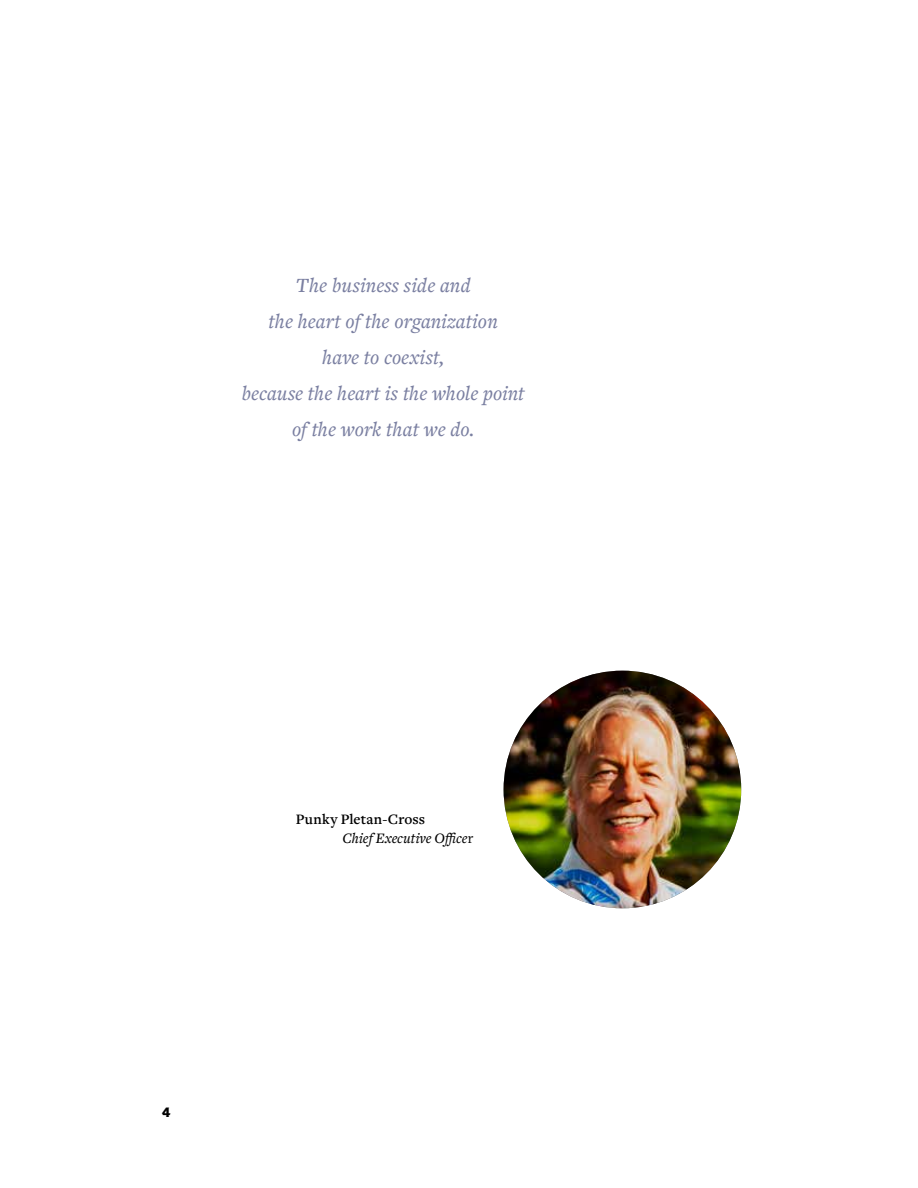
<style>
.page{position:relative;width:918px;height:1188px;background:#fff}
.page>*{position:absolute;margin:0;border:0;box-sizing:border-box;transform-origin:0 0}
.t1{font:italic 500 21px/36px "Freight Text Pro";color:#7a7fa1;text-align:center}
.t2{font:italic 500 15px/19.5px "Freight Text Pro";color:#000}
.t3{font:700 13.5px "Brothers";color:#000}
.s1{font-weight:600;font-style:normal}
.s2{font-weight:400;font-style:normal}
</style>
<div class="page">
<img style="left:504px;top:671px;width:237px;height:237px;border-radius:119px">
<p class="t1" style="left:242px;top:267px;width:284px">The business side and<br>the heart of the organization<br>have to coexist,<br>because the heart is the whole point of the work that we do.</p>
<p class="t3" style="left:162px;top:1104px;width:10px">4</p>
<p class="t2" style="left:343px;top:809px;width:132px;text-indent:-47px"><span class="s1">Punky Pletan-Cross<br></span>Chief Executive Office<span class="s2">r</span></p>
</div>
